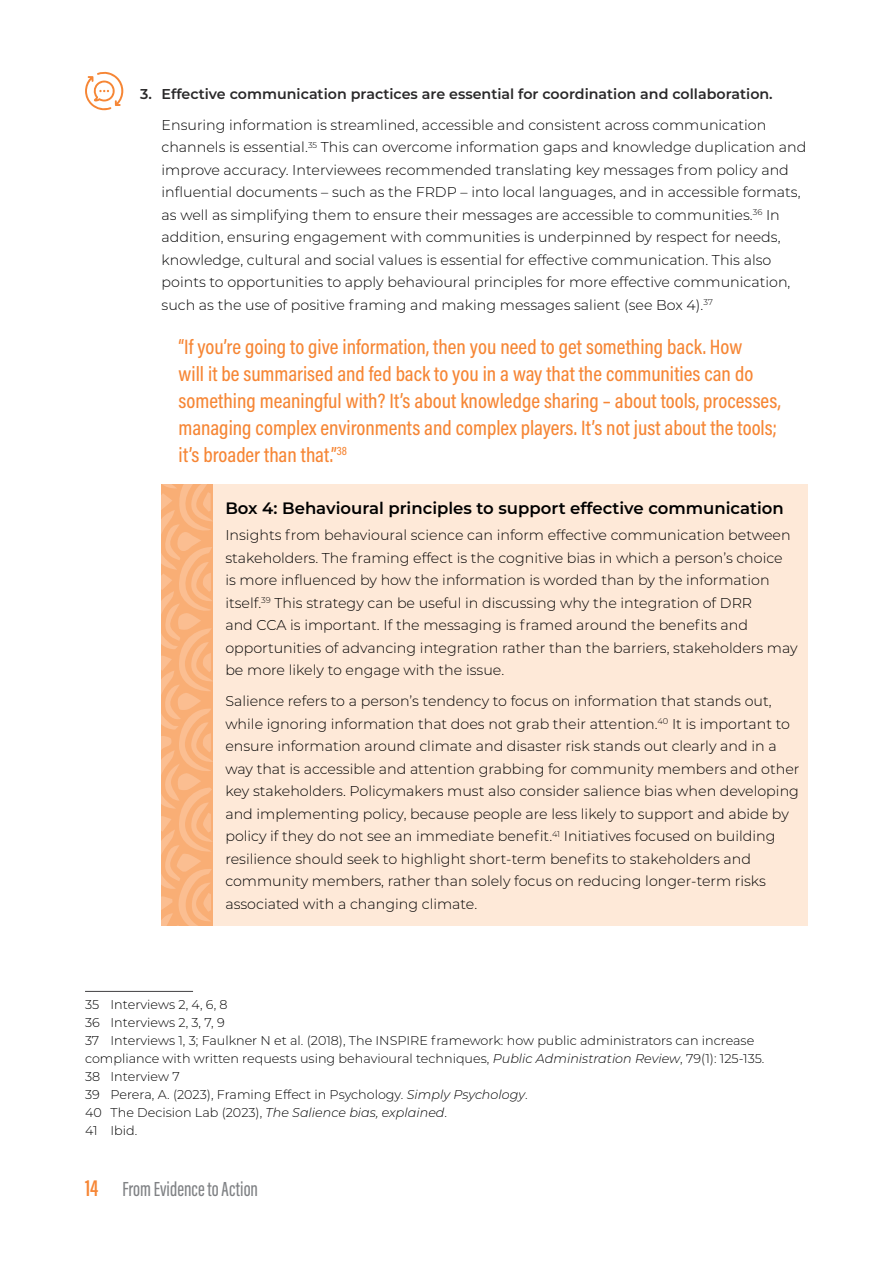
<style>
.page{position:relative;width:893px;height:1263px;background:#fff}
.page>*{position:absolute;margin:0;border:0;box-sizing:border-box;transform-origin:0 0}
.t1{font:500 21px/27px "Acumin Pro Cond";color:#f68635}
.t2{font:500 21px "Acumin Pro Extra Cond";color:#808285}
.t3{font:600 16.5px "Montserrat";color:#000}
.t4{font:300 14.25px/22.5px "Montserrat";color:#000}
.t5{font:600 14.25px "Montserrat";color:#292829}
.t6{font:300 12.75px/18px "Montserrat";color:#000}
.s1{font-style:italic}
.s2{font-weight:600;font-size:24px;color:#f68635}
</style>
<div class="page">
<div style="left:162px;top:485px;width:646px;height:441px;background:#fee9d8"></div>
<hr style="left:85px;top:991px;width:108px;height:1px;background:#414042">
<svg style="left:85px;top:72px;width:38px;height:38px"></svg>
<svg style="left:162px;top:485px;width:51px;height:441px"></svg>
<p class="t5" style="left:140px;top:84px;width:633px">3. Effective communication practices are essential for coordination and collaboration.</p>
<p class="t4" style="left:162px;top:113px;width:646px">Ensuring information is streamlined, accessible and consistent across communication channels is essential.<sup>35</sup> This can overcome information gaps and knowledge duplication and improve accuracy. Interviewees recommended translating key messages from policy and influential documents – such as the FRDP – into local languages, and in accessible formats, as well as simplifying them to ensure their messages are accessible to communities.<sup>36</sup> In addition, ensuring engagement with communities is underpinned by respect for needs, knowledge, cultural and social values is essential for effective communication. This also points to opportunities to apply behavioural principles for more effective communication, such as the use of positive framing and making messages salient (see Box 4).<sup>37</sup></p>
<p class="t1" style="left:179px;top:333px;width:604px">“If you’re going to give information, then you need to get something back. How<br>will it be summarised and fed back to you in a way that the communities can do something meaningful with? It’s about knowledge sharing – about tools, processes, managing complex environments and complex players. It’s not just about the tools; it’s broader than that.”<sup>38</sup></p>
<p class="t3" style="left:225px;top:496px;width:560px">Box 4: Behavioural principles to support effective communication</p>
<p class="t4" style="left:225px;top:524px;width:574px">Insights from behavioural science can inform effective communication between stakeholders. The framing effect is the cognitive bias in which a person’s choice<br>is more influenced by how the information is worded than by the information itself.<sup>39</sup> This strategy can be useful in discussing why the integration of DRR<br>and CCA is important. If the messaging is framed around the benefits and opportunities of advancing integration rather than the barriers, stakeholders may be more likely to engage with the issue.</p>
<p class="t4" style="left:225px;top:690px;width:576px">Salience refers to a person’s tendency to focus on information that stands out, while ignoring information that does not grab their attention.<sup>40</sup> It is important to ensure information around climate and disaster risk stands out clearly and in a way that is accessible and attention grabbing for community members and other key stakeholders. Policymakers must also consider salience bias when developing and implementing policy, because people are less likely to support and abide by policy if they do not see an immediate benefit.<sup>41</sup> Initiatives focused on building resilience should seek to highlight short-term benefits to stakeholders and community members, rather than solely focus on reducing longer-term risks associated with a changing climate.</p>
<p class="t6" style="left:85px;top:995px;width:681px">35 Interviews 2, 4, 6, 8<br>36 Interviews 2, 3, 7, 9<br>37 Interviews 1, 3; Faulkner N et al. (2018), The INSPIRE framework: how public administrators can increase compliance with written requests using behavioural techniques, <span class="s1">Public Administration Review</span>, 79(1): 125-135.<br>38 Interview 7<br>39 Perera, A. (2023), Framing Effect in Psychology. <span class="s1">Simply Psychology</span>.<br>40 The Decision Lab (2023), <span class="s1">The Salience bias, explained</span>.<br>41 Ibid.</p>
<h1 class="t2" style="left:85px;top:1176px;width:175px"><span class="s2">14</span> From Evidence to Action</h1>
</div>
